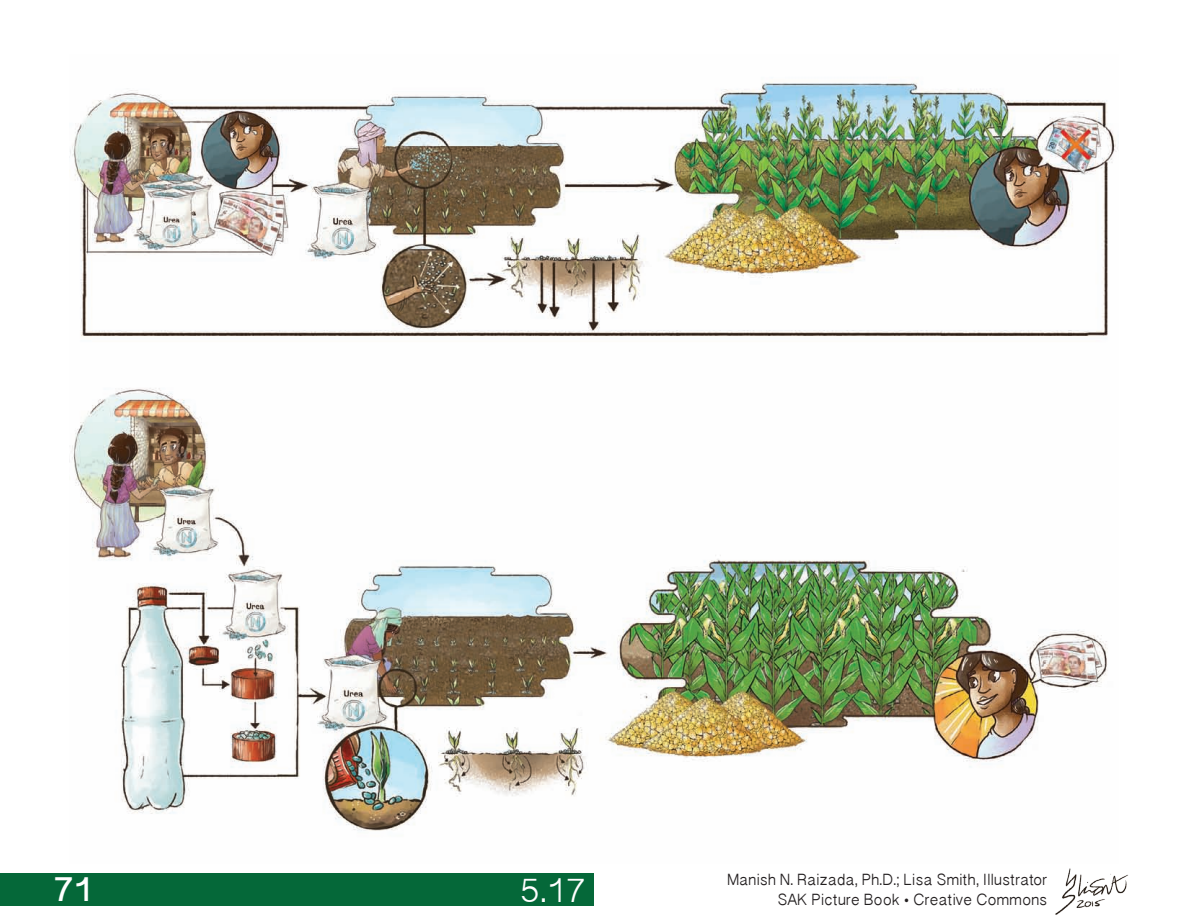
<style>
.page{position:relative;width:1188px;height:918px;background:#fff}
.page>*{position:absolute;margin:0;border:0;box-sizing:border-box;transform-origin:0 0}
.t1{font:39px "Oriya Sangam MN";color:#fff}
.t2{font:700 39px "Oriya Sangam MN";color:#fff}
.t3{font:18px "Oriya Sangam MN";color:#231f20}
</style>
<div class="page">
<img style="left:1055px;top:868px;width:73px;height:47px">
<div style="left:0;top:874px;width:594px;height:32px;background:#056839"></div>
<img style="left:70px;top:81px;width:1048px;height:750px">
<h1 class="t2" style="left:54px;top:865px;width:41px">71</h1>
<p class="t1" style="left:520px;top:866px;width:67px">5.17</p>
<p class="t3" style="left:727px;top:868px;width:322px">Manish N. Raizada, Ph.D.; Lisa Smith, Illustrator</p>
<p class="t3" style="left:777px;top:888px;width:271px">SAK Picture Book • Creative Commons</p>
</div>
